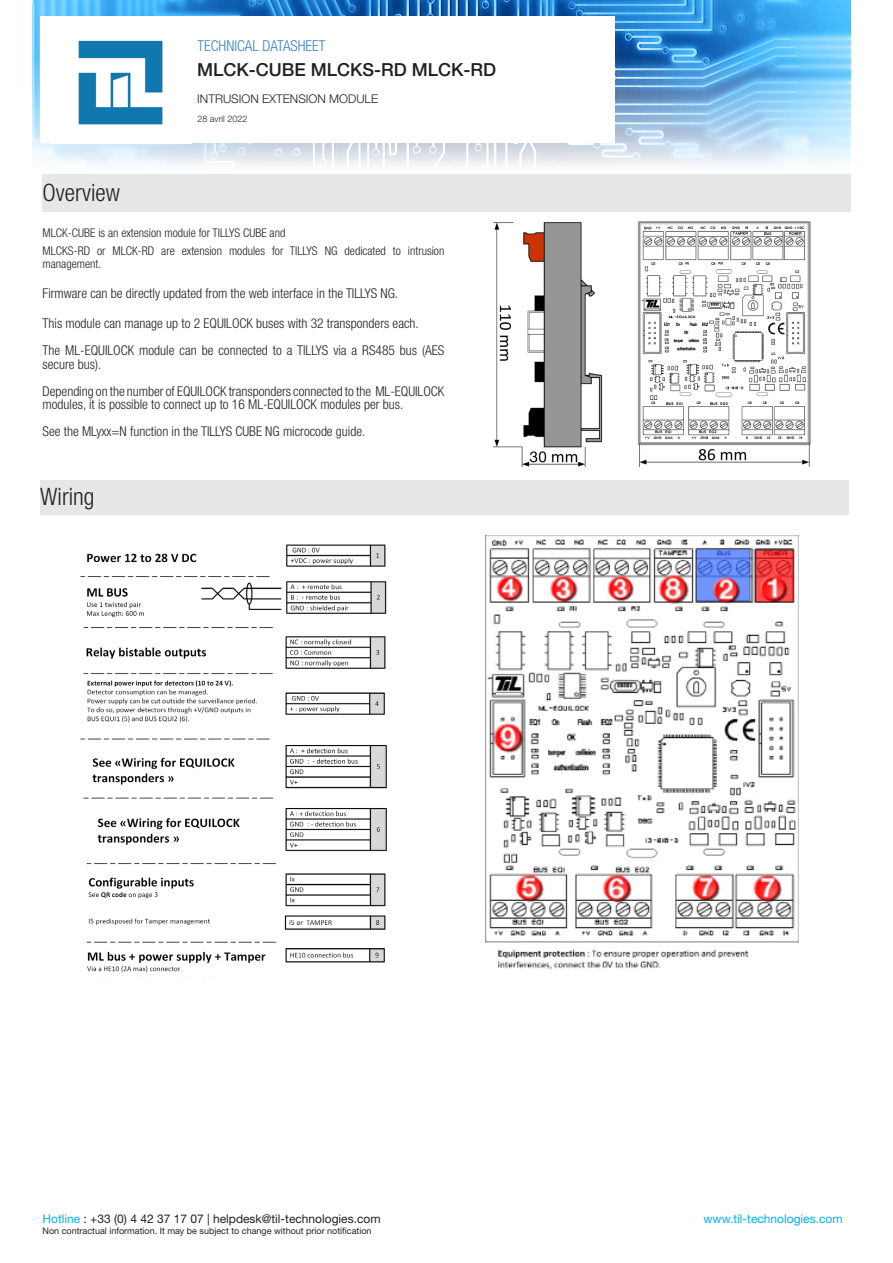
<style>
.page{position:relative;width:893px;height:1263px;background:#fff}
.page>*{position:absolute;margin:0;border:0;box-sizing:border-box;transform-origin:0 0}
.t1{font:300 condensed 24px "Helvetica Neue";color:#231f20}
.t2{font:500 18px "Helvetica Neue";color:#231f20}
.t3{font:300 condensed 15px "Helvetica Neue";color:#3782c4}
.t4{font:300 condensed 13.5px/13.5px "Helvetica Neue";color:#231f20}
.t5{font:300 condensed 12px/13.5px "Helvetica Neue";color:#231f20}
.t6{font:12px "Helvetica Neue";color:#231f20}
.t7{font:300 12px "Helvetica Neue";color:#231f20}
.t8{font:12px "Helvetica Neue";color:#00aeef}
.t9{font:9px "Helvetica Neue";color:#231f20}
.t10{font:300 9px "Helvetica Neue";color:#231f20}
.s1{color:#00aeef}
</style>
<div class="page">
<img style="left:33px;top:0;width:817px;height:165px">
<div style="left:40px;top:16px;width:575px;height:127px;background:#fff"></div>
<img style="left:78px;top:40px;width:85px;height:85px">
<div style="left:42px;top:174px;width:808px;height:38px;background:#e6e7e9"></div>
<div style="left:40px;top:480px;width:808px;height:34px;background:#e6e7e9"></div>
<img style="left:494px;top:222px;width:316px;height:245px">
<img style="left:486px;top:536px;width:312px;height:434px">
<img style="left:80px;top:544px;width:306px;height:429px">
<p class="t3" style="left:197px;top:37px;width:130px">TECHNICAL DATASHEET</p>
<p class="t2" style="left:197px;top:59px;width:300px">MLCK-CUBE MLCKS-RD MLCK-RD</p>
<p class="t10" style="left:197px;top:113px;width:52px">28 avril 2022</p>
<p class="t7" style="left:197px;top:91px;width:182px">INTRUSION EXTENSION MODULE</p>
<p class="t1" style="left:43px;top:179px;width:79px">Overview</p>
<p class="t5" style="left:43px;top:226px;width:244px">MLCK-CUBE is an extension module for TILLYS CUBE and</p>
<p class="t5" style="left:43px;top:244px;width:403px">MLCKS-RD or MLCK-RD are extension modules for TILLYS NG dedicated to intrusion management.</p>
<p class="t4" style="left:43px;top:287px;width:357px">Firmware can be directly updated from the web interface in the TILLYS NG.</p>
<p class="t4" style="left:43px;top:317px;width:378px">This module can manage up to 2 EQUILOCK buses with 32 transponders each.</p>
<p class="t4" style="left:43px;top:344px;width:403px">The ML-EQUILOCK module can be connected to a TILLYS via a RS485 bus (AES secure bus).</p>
<p class="t4" style="left:43px;top:384px;width:403px">Depending on the number of EQUILOCK transponders connected to the ML-EQUILOCK modules, it is possible to connect up to 16 ML-EQUILOCK modules per bus.</p>
<p class="t4" style="left:43px;top:425px;width:324px">See the MLyxx=N function in the TILLYS CUBE NG microcode guide.</p>
<p class="t1" style="left:40px;top:483px;width:56px">Wiring</p>
<p class="t6" style="left:43px;top:1211px;width:340px"><span class="s1">Hotline</span> : +33 (0) 4 42 37 17 07 | helpdesk@til-technologies.com</p>
<p class="t9" style="left:43px;top:1225px;width:331px">Non contractual information. It may be subject to change without prior notification</p>
<p class="t8" style="left:703px;top:1211px;width:141px">www.til-technologies.com</p>
</div>
